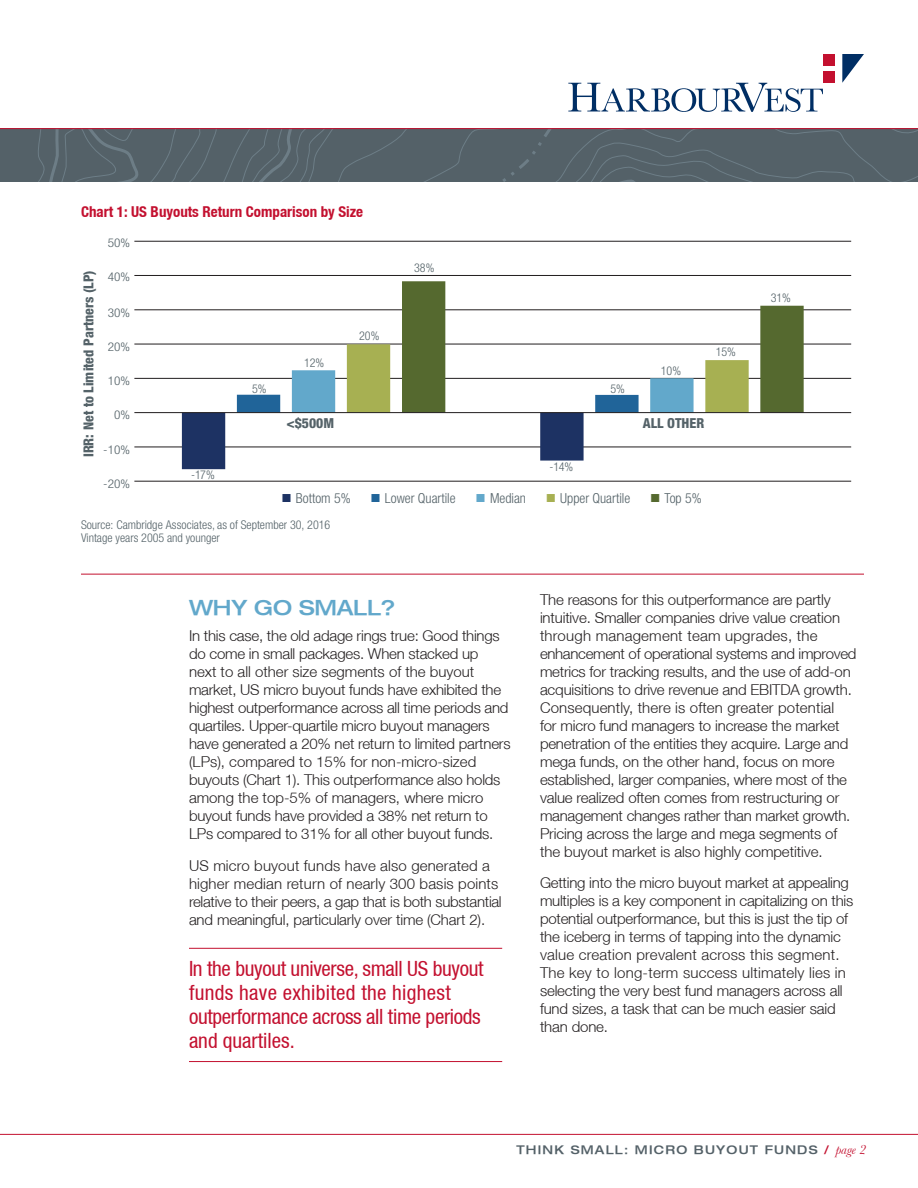
<style>
.page{position:relative;width:918px;height:1188px;background:#fff}
.page>*{position:absolute;margin:0;border:0;box-sizing:border-box;transform-origin:0 0}
.Callout{font:condensed 21px/24px "Helvetica Neue LT";letter-spacing:-.015em;color:#c3102f}
.Blue_subhead{font:500 expanded 21px "Helvetica Neue LT";letter-spacing:-.01em;color:#62a8cb}
.Body{font:300 15px/18px "Helvetica Neue LT";letter-spacing:-.01em;color:#231f20}
.t1{font:700 condensed 15px "Helvetica Neue LT";color:#c3102f}
.t2{font:300 condensed 13.8px "Helvetica Neue LT";color:#546268}
.t3{font:800 condensed 13.8px "Helvetica Neue LT";color:#546268}
.t4{font:300 condensed 12.15px/13.8px "Helvetica Neue LT";color:#546268}
.t5{font:300 condensed 12.15px "Helvetica Neue LT";color:#546268;scale:1.1 1}
.t6{font:500 expanded 12px "Helvetica Neue LT";letter-spacing:.1em;color:#546168}
.s1{color:#c3102f}
.s2{font-family:"Baskerville";font-weight:400;font-style:italic;font-stretch:normal;font-size:13.5px;color:#c3102f}
</style>
<div class="page">
<svg style="left:0;top:129px;width:103px;height:53px;background:#56626a"></svg>
<svg style="left:103px;top:129px;width:815px;height:53px;background:#556269"></svg>
<hr style="left:0;top:128px;width:918px;height:1px;background:#c3102f">
<hr style="left:0;top:1134px;width:918px;height:1px;background:#c3102f">
<div style="left:823px;top:54px;width:12px;height:12px;background:#c3102f"></div>
<div style="left:823px;top:71px;width:12px;height:12px;background:#c3102f"></div>
<svg style="left:568px;top:83px;width:255px;height:29px"></svg>
<svg style="left:842px;top:54px;width:22px;height:29px"></svg>
<hr style="left:189px;top:948px;width:313px;height:1px;background:#c3102f">
<hr style="left:189px;top:1061px;width:313px;height:1px;background:#c3102f">
<hr style="left:81px;top:574px;width:783px;height:1px;background:#c3102f">
<hr style="left:134px;top:481px;width:717px;height:1px;background:#211d1e">
<hr style="left:134px;top:447px;width:717px;height:1px;background:#211d1e">
<hr style="left:134px;top:378px;width:717px;height:1px;background:#211d1e">
<hr style="left:134px;top:344px;width:717px;height:1px;background:#211d1e">
<hr style="left:134px;top:309px;width:717px;height:1px;background:#211d1e">
<hr style="left:134px;top:275px;width:717px;height:1px;background:#211d1e">
<hr style="left:134px;top:241px;width:717px;height:1px;background:#211d1e">
<svg style="left:182px;top:344px;width:567px;height:125px"></svg>
<svg style="left:402px;top:281px;width:402px;height:131px"></svg>
<hr style="left:134px;top:412px;width:717px;height:1px;background:#211d1e">
<p class="t1" style="left:81px;top:202px;width:284px">Chart 1: US Buyouts Return Comparison by Size</p>
<p class="t5" style="left:108px;top:235px;width:22px">50%</p>
<p class="t3" style="left:80px;top:457px;width:189px;rotate:-90deg">IRR: Net to Limited Partners (LP)</p>
<p class="t5" style="left:108px;top:270px;width:22px">40%</p>
<p class="t5" style="left:108px;top:305px;width:22px">30%</p>
<p class="t5" style="left:108px;top:340px;width:22px">20%</p>
<p class="t5" style="left:108px;top:374px;width:22px">10%</p>
<p class="t5" style="left:114px;top:408px;width:16px">0%</p>
<p class="t5" style="left:103px;top:442px;width:26px">-10%</p>
<p class="t5" style="left:103px;top:477px;width:26px">-20%</p>
<p class="t4" style="left:191px;top:467px;width:25px">-17%</p>
<p class="t4" style="left:414px;top:261px;width:22px">38%</p>
<p class="t4" style="left:252px;top:381px;width:16px">5%</p>
<p class="t4" style="left:304px;top:355px;width:22px">12%</p>
<p class="t4" style="left:359px;top:329px;width:22px">20%</p>
<p class="t4" style="left:611px;top:381px;width:16px">5%</p>
<p class="t4" style="left:661px;top:363px;width:22px">10%</p>
<p class="t3" style="left:286px;top:414px;width:49px">&lt;$500M</p>
<p class="t3" style="left:643px;top:414px;width:63px">ALL OTHER</p>
<p class="t4" style="left:550px;top:460px;width:25px">-14%</p>
<p class="t2" style="left:296px;top:490px;width:56px">Bottom 5%</p>
<p class="t2" style="left:385px;top:490px;width:72px">Lower Quartile</p>
<p class="t2" style="left:490px;top:490px;width:38px">Median</p>
<p class="t2" style="left:560px;top:490px;width:71px">Upper Quartile</p>
<p class="t2" style="left:665px;top:490px;width:39px">Top 5%</p>
<p class="t4" style="left:81px;top:517px;width:251px">Source: Cambridge Associates, as of September 30, 2016<br>Vintage years 2005 and younger</p>
<p class="t4" style="left:716px;top:345px;width:22px">15%</p>
<p class="t4" style="left:771px;top:291px;width:22px">31%</p>
<p class="Blue_subhead" style="left:189px;top:594px;width:208px">WHY GO SMALL?</p>
<p class="Body" style="left:189px;top:627px;width:323px">In this case, the old adage rings true: Good things do come in small packages. When stacked up<br>next to all other size segments of the buyout market, US micro buyout funds have exhibited the highest outperformance across all time periods and quartiles. Upper-quartile micro buyout managers have generated a 20% net return to limited partners (LPs), compared to 15% for non-micro-sized buyouts (Chart 1). This outperformance also holds among the top-5% of managers, where micro buyout funds have provided a 38% net return to LPs compared to 31% for all other buyout funds.</p>
<p class="Body" style="left:189px;top:856px;width:314px">US micro buyout funds have also generated a higher median return of nearly 300 basis points relative to their peers, a gap that is both substantial and meaningful, particularly over time (Chart 2).</p>
<p class="Callout" style="left:189px;top:956px;width:296px">In the buyout universe, small US buyout funds have exhibited the highest outperformance across all time periods and quartiles.</p>
<p class="Body" style="left:540px;top:590px;width:318px">The reasons for this outperformance are partly intuitive. Smaller companies drive value creation through management team upgrades, the enhancement of operational systems and improved metrics for tracking results, and the use of add-on acquisitions to drive revenue and EBITDA growth.<br>Consequently, there is often greater potential<br>for micro fund managers to increase the market penetration of the entities they acquire. Large and mega funds, on the other hand, focus on more established, larger companies, where most of the value realized often comes from restructuring or management changes rather than market growth.<br>Pricing across the large and mega segments of the buyout market is also highly competitive.</p>
<p class="Body" style="left:540px;top:874px;width:315px">Getting into the micro buyout market at appealing multiples is a key component in capitalizing on this potential outperformance, but this is just the tip of the iceberg in terms of tapping into the dynamic value creation prevalent across this segment.<br>The key to long-term success ultimately lies in selecting the very best fund managers across all fund sizes, a task that can be much easier said than done.</p>
<p class="t6" style="left:516px;top:1143px;width:351px">THINK SMALL: MICRO BUYOUT FUNDS <span class="s1">/</span> <span class="s2">page 2</span></p>
</div>
